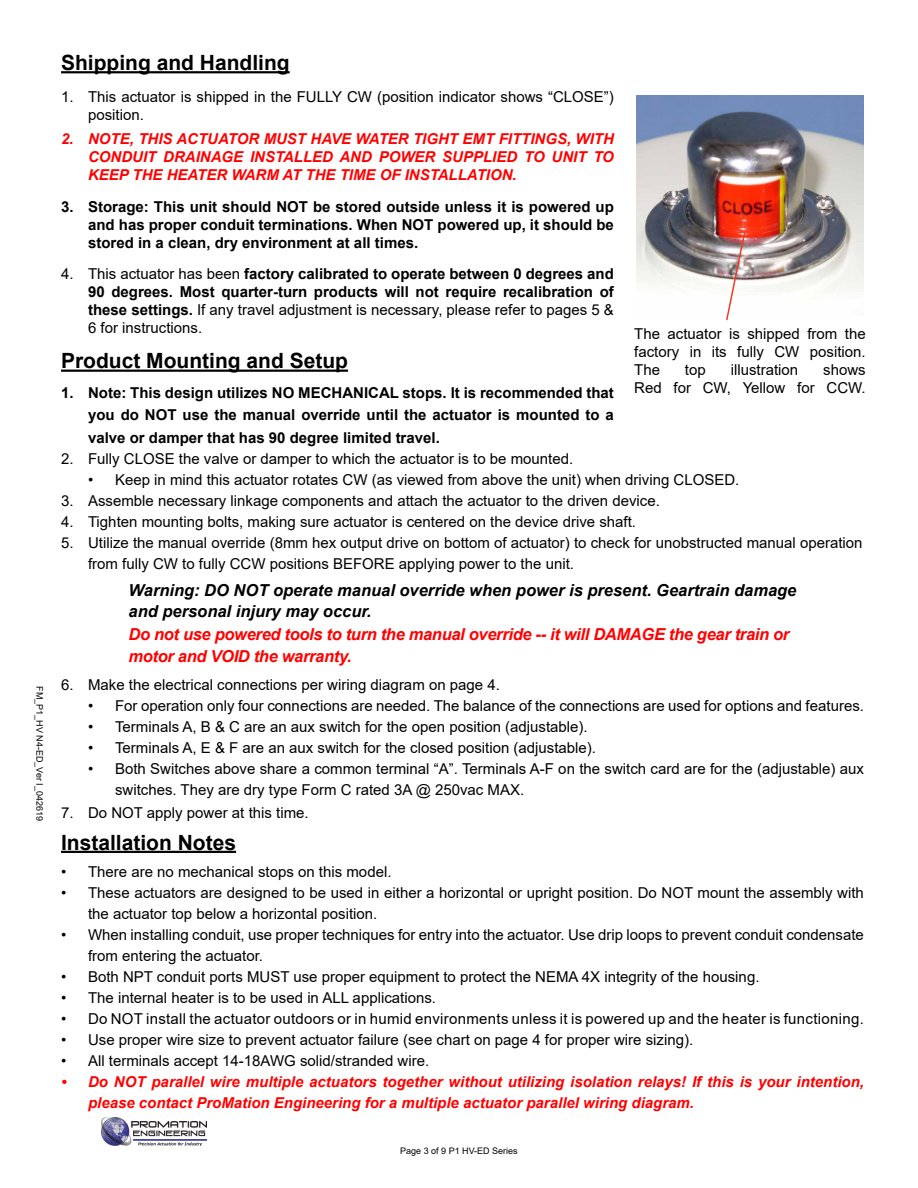
<style>
.page{position:relative;width:918px;height:1188px;background:#fff}
.page>*{position:absolute;margin:0;border:0;box-sizing:border-box;transform-origin:0 0}
.t1{font:700 21px "Arial";color:#000}
.t2{font:italic 700 16.5px/22.5px "Arial";letter-spacing:-.02em;color:#f00}
.t3{font:italic 700 16.5px/21px "Arial";color:#000}
.t4{font:15px/18px "Arial";color:#000}
.t5{font:700 15px/18px "Arial";color:#000;text-align:justify}
.t6{font:italic 700 15px/18px "Arial";color:#f00;text-align:justify}
.t7{font:15px "Arial";letter-spacing:.02em;color:#000}
.t8{font:9px "Arial";color:#000}
.s1{font-weight:400}
</style>
<div class="page">
<img style="left:102px;top:1118px;width:104px;height:28px">
<hr style="left:61px;top:71px;width:229px;height:2px;background:#000">
<hr style="left:61px;top:370px;width:287px;height:2px;background:#000">
<hr style="left:61px;top:851px;width:175px;height:2px;background:#000">
<img style="left:636px;top:95px;width:228px;height:198px">
<svg style="left:725px;top:230px;width:22px;height:91px"></svg>
<p class="t8" style="left:46px;top:686px;width:136px;rotate:90deg">FM_P1_HV N4-ED_Ver I_042619</p>
<h1 class="t1" style="left:61px;top:48px;width:230px">Shipping and Handling</h1>
<p class="t4" style="left:88px;top:87px;width:527px;text-indent:-27px">1. This actuator is shipped in the FULLY CW (position indicator shows “CLOSE”) position.</p>
<p class="t6" style="left:88px;top:130px;width:527px;text-indent:-27px">2. NOTE, THIS ACTUATOR MUST HAVE WATER TIGHT EMT FITTINGS, WITH CONDUIT DRAINAGE INSTALLED AND POWER SUPPLIED TO UNIT TO KEEP THE HEATER WARM AT THE TIME OF INSTALLATION.</p>
<p class="t5" style="left:88px;top:198px;width:527px;text-indent:-27px">3. Storage: This unit should NOT be stored outside unless it is powered up and has proper conduit terminations. When NOT powered up, it should be stored in a clean, dry environment at all times.</p>
<p class="t5" style="left:88px;top:265px;width:527px;text-indent:-27px"><span class="s1">4. This actuator has been</span> factory calibrated to operate between 0 degrees and 90 degrees. Most quarter-turn products will not require recalibration of these settings. <span class="s1">If any travel adjustment is necessary, please refer to pages 5 &amp; 6 for instructions.</span></p>
<h1 class="t1" style="left:61px;top:346px;width:289px">Product Mounting and Setup</h1>
<p class="t5" style="left:88px;top:381px;width:527px;line-height:22.5px;text-indent:-27px">1. Note: This design utilizes NO MECHANICAL stops. It is recommended that you do NOT use the manual override until the actuator is mounted to a valve or damper that has 90 degree limited travel.</p>
<p class="t4" style="left:61px;top:449px;width:514px">2. Fully CLOSE the valve or damper to which the actuator is to be mounted.</p>
<p class="t4" style="left:88px;top:470px;width:653px">• Keep in mind this actuator rotates CW (as viewed from above the unit) when driving CLOSED.</p>
<p class="t4" style="left:61px;top:491px;width:600px">3. Assemble necessary linkage components and attach the actuator to the driven device.</p>
<p class="t4" style="left:61px;top:512px;width:577px">4. Tighten mounting bolts, making sure actuator is centered on the device drive shaft.</p>
<p class="t4" style="left:88px;top:532px;width:776px;line-height:21px;text-indent:-27px">5. Utilize the manual override (8mm hex output drive on bottom of actuator) to check for unobstructed manual operation from fully CW to fully CCW positions BEFORE applying power to the unit.</p>
<p class="t3" style="left:129px;top:581px;width:669px">Warning: DO NOT operate manual override when power is present. Geartrain damage and personal injury may occur.</p>
<p class="t2" style="left:129px;top:623px;width:662px">Do not use powered tools to turn the manual override -- it will DAMAGE the gear train or motor and VOID the warranty.</p>
<p class="t4" style="left:61px;top:676px;width:440px">6. Make the electrical connections per wiring diagram on page 4.</p>
<p class="t4" style="left:88px;top:697px;width:777px">• For operation only four connections are needed. The balance of the connections are used for options and features.</p>
<p class="t4" style="left:88px;top:718px;width:501px">• Terminals A, B &amp; C are an aux switch for the open position (adjustable).</p>
<p class="t4" style="left:88px;top:739px;width:510px">• Terminals A, E &amp; F are an aux switch for the closed position (adjustable).</p>
<p class="t4" style="left:115px;top:758px;width:750px;line-height:21px;text-indent:-27px">• Both Switches above share a common terminal “A”. Terminals A-F on the switch card are for the (adjustable) aux switches. They are dry type Form C rated 3A @ 250vac MAX.</p>
<p class="t4" style="left:61px;top:803px;width:249px">7. Do NOT apply power at this time.</p>
<h1 class="t1" style="left:61px;top:827px;width:177px">Installation Notes</h1>
<p class="t4" style="left:61px;top:863px;width:332px">• There are no mechanical stops on this model.</p>
<p class="t4" style="left:88px;top:883px;width:777px;line-height:21px;text-indent:-27px">• These actuators are designed to be used in either a horizontal or upright position. Do NOT mount the assembly with the actuator top below a horizontal position.</p>
<p class="t4" style="left:88px;top:925px;width:777px;line-height:21px;text-indent:-27px">• When installing conduit, use proper techniques for entry into the actuator. Use drip loops to prevent conduit condensate from entering the actuator.</p>
<p class="t4" style="left:61px;top:968px;width:700px">• Both NPT conduit ports MUST use proper equipment to protect the NEMA 4X integrity of the housing.</p>
<p class="t4" style="left:61px;top:989px;width:376px">• The internal heater is to be used in ALL applications.</p>
<p class="t7" style="left:61px;top:1009px;width:804px">• Do NOT install the actuator outdoors or in humid environments unless it is powered up and the heater is functioning.</p>
<p class="t4" style="left:61px;top:1031px;width:634px">• Use proper wire size to prevent actuator failure (see chart on page 4 for proper wire sizing).</p>
<p class="t4" style="left:61px;top:1052px;width:370px">• All terminals accept 14-18AWG solid/stranded wire.</p>
<p class="t6" style="left:88px;top:1072px;width:777px;line-height:21px;text-indent:-27px">• Do NOT parallel wire multiple actuators together without utilizing isolation relays! If this is your intention, please contact ProMation Engineering for a multiple actuator parallel wiring diagram.</p>
<p class="t4" style="left:634px;top:324px;width:233px;text-align:justify">The actuator is shipped from the factory in its fully CW position.<br>The</p>
<p class="t4" style="left:634px;top:360px;width:233px;text-align:right">shows<br>Red for CW, Yellow for CCW.</p>
<p class="t4" style="left:685px;top:360px;width:22px">top</p>
<p class="t4" style="left:731px;top:360px;width:69px">illustration</p>
<p class="t8" style="left:400px;top:1144px;width:119px">Page 3 of 9 P1 HV-ED Series</p>
</div>
